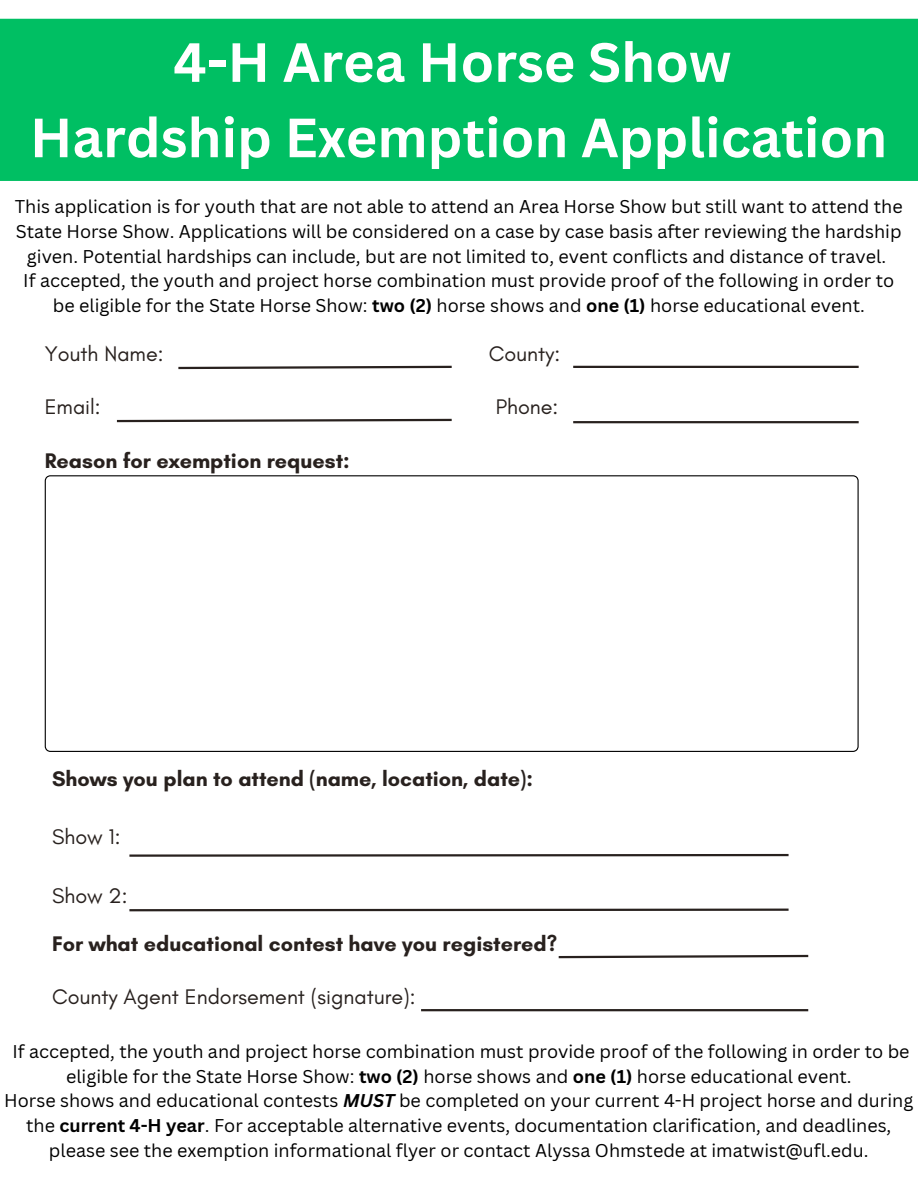
<style>
.page{position:relative;width:918px;height:1188px;background:#fff}
.page>*{position:absolute;margin:0;border:0;box-sizing:border-box;transform-origin:0 0}
.t1{font:700 54px/75.3px "Canva Sans";color:#fff;text-align:center}
.t2{font:700 21.6px "Glacial Indifference";color:#28211e}
.t3{font:21.6px "Glacial Indifference";color:#28211e}
.t4{font:18px/24.8px "Canva Sans";color:#000;text-align:center}
.s1{font-weight:700}
.s2{font-weight:700;font-style:italic}
</style>
<div class="page">
<div style="left:0;top:19px;width:918px;height:162px;background:#00bf63"></div>
<svg style="left:178px;top:365px;width:274px;height:5px"></svg>
<svg style="left:116px;top:418px;width:336px;height:5px"></svg>
<hr style="left:573px;top:421px;width:286px;height:2px;background:#28211e">
<hr style="left:573px;top:366px;width:286px;height:2px;background:#28211e">
<svg style="left:45px;top:475px;width:814px;height:277px"></svg>
<svg style="left:129px;top:908px;width:660px;height:4px"></svg>
<svg style="left:129px;top:853px;width:660px;height:4px"></svg>
<svg style="left:558px;top:954px;width:251px;height:5px"></svg>
<hr style="left:421px;top:1009px;width:387px;height:2px;background:#28211e">
<h1 class="t1" style="left:30px;top:23px;width:859px">4-H Area Horse Show<br>Hardship Exemption Application</h1>
<p class="t4" style="left:15px;top:194px;width:889px">This application is for youth that are not able to attend an Area Horse Show but still want to attend the State Horse Show. Applications will be considered on a case by case basis after reviewing the hardship given. Potential hardships can include, but are not limited to, event conflicts and distance of travel.<br>If accepted, the youth and project horse combination must provide proof of the following in order to be eligible for the State Horse Show: <span class="s1">two (2)</span> horse shows and <span class="s1">one (1)</span> horse educational event.</p>
<p class="t3" style="left:45px;top:341px;width:120px">Youth Name:</p>
<p class="t3" style="left:489px;top:341px;width:73px">County:</p>
<p class="t3" style="left:45px;top:394px;width:58px">Email:</p>
<p class="t3" style="left:496px;top:394px;width:64px">Phone:</p>
<p class="t2" style="left:45px;top:448px;width:307px">Reason for exemption request:</p>
<p class="t2" style="left:52px;top:765px;width:483px">Shows you plan to attend (name, location, date):</p>
<p class="t3" style="left:52px;top:824px;width:70px">Show 1:</p>
<p class="t3" style="left:52px;top:882px;width:77px">Show 2:</p>
<p class="t2" style="left:52px;top:930px;width:507px">For what educational contest have you registered?</p>
<p class="t3" style="left:52px;top:984px;width:365px">County Agent Endorsement (signature):</p>
<p class="t4" style="left:4px;top:1039px;width:911px">If accepted, the youth and project horse combination must provide proof of the following in order to be eligible for the State Horse Show: <span class="s1">two (2)</span> horse shows and <span class="s1">one (1)</span> horse educational event.<br>Horse shows and educational contests <span class="s2">MUST</span> be completed on your current 4-H project horse and during the <span class="s1">current 4-H year</span>. For acceptable alternative events, documentation clarification, and deadlines, please see the exemption informational flyer or contact Alyssa Ohmstede at imatwist@ufl.edu.</p>
</div>
